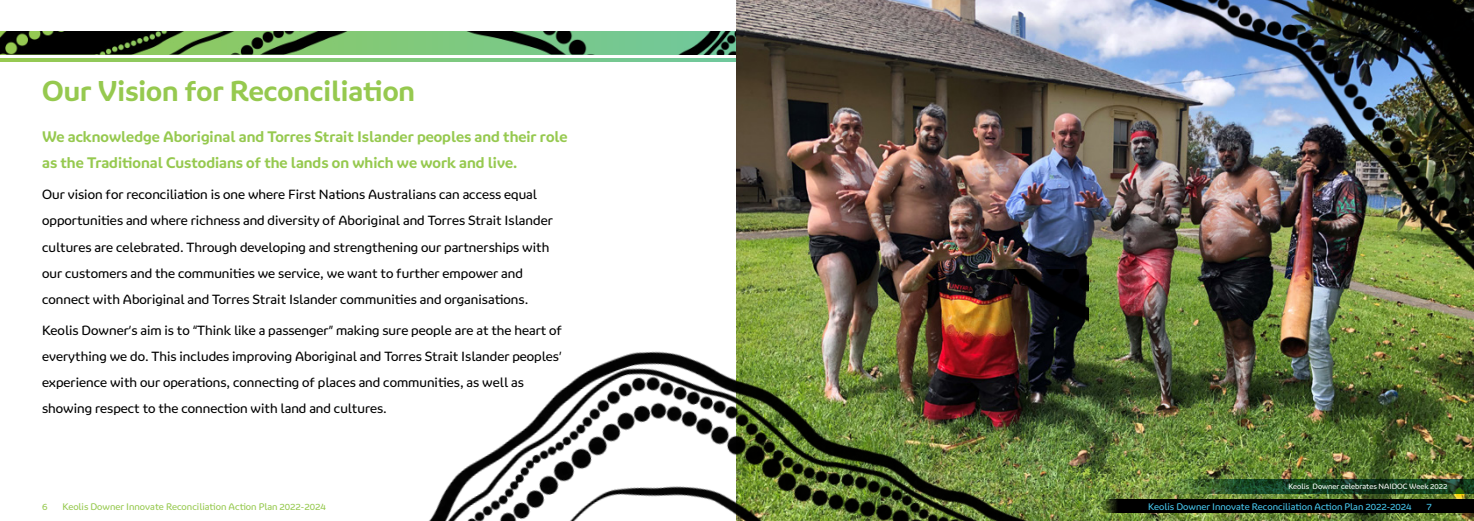
<style>
.page{position:relative;width:1474px;height:521px;background:#fff}
.page>*{position:absolute;margin:0;border:0;box-sizing:border-box;transform-origin:0 0}
.t1{font:700 26.25px "Ringo";color:#96c94f}
.t2{font:700 14px/26.2px "Ringo";color:#96c94f}
.t3{font:12.25px/26.2px "Ringo";color:#000}
.t4{font:8.75px "Ringo";color:#96c94f}
.t5{font:8.75px "Ringo";color:#47c7ed}
.t6{font:7px "Ringo";color:#fff}
</style>
<div class="page">
<div style="left:0;top:31px;width:1473px;height:24px;background:#74c893"></div>
<svg style="left:0;top:58px;width:737px;height:3px;background:#82c876"></svg>
<img style="left:678px;top:31px;width:59px;height:24px">
<img style="left:0;top:31px;width:595px;height:24px">
<img style="left:737px;top:0;width:736px;height:521px">
<div style="left:1099px;top:499px;width:374px;height:14px;background:#000"></div>
<img style="left:1089px;top:0;width:384px;height:309px">
<img style="left:429px;top:269px;width:659px;height:252px">
<svg style="left:1170px;top:479px;width:303px;height:15px;background:#1f4823"></svg>
<h1 class="t1" style="left:42px;top:74px;width:374px">Our Vision for Reconciliation</h1>
<p class="t2" style="left:42px;top:124px;width:527px">We acknowledge Aboriginal and Torres Strait Islander peoples and their role as the Traditional Custodians of the lands on which we work and live.</p>
<p class="t3" style="left:42px;top:181px;width:512px">Our vision for reconciliation is one where First Nations Australians can access equal opportunities and where richness and diversity of Aboriginal and Torres Strait Islander cultures are celebrated. Through developing and strengthening our partnerships with our customers and the communities we service, we want to further empower and connect with Aboriginal and Torres Strait Islander communities and organisations.</p>
<p class="t3" style="left:42px;top:317px;width:521px">Keolis Downer’s aim is to “Think like a passenger” making sure people are at the heart of everything we do. This includes improving Aboriginal and Torres Strait Islander peoples’ experience with our operations, connecting of places and communities, as well as showing respect to the connection with land and cultures.</p>
<p class="t6" style="left:1288px;top:482px;width:160px">Keolis Downer celebrates NAIDOC Week 2022</p>
<p class="t4" style="left:42px;top:501px;width:7px">6</p>
<p class="t4" style="left:62px;top:501px;width:265px">Keolis Downer Innovate Reconciliation Action Plan 2022-2024</p>
<p class="t5" style="left:1148px;top:501px;width:265px">Keolis Downer Innovate Reconciliation Action Plan 2022-2024</p>
<p class="t5" style="left:1426px;top:501px;width:7px">7</p>
</div>
